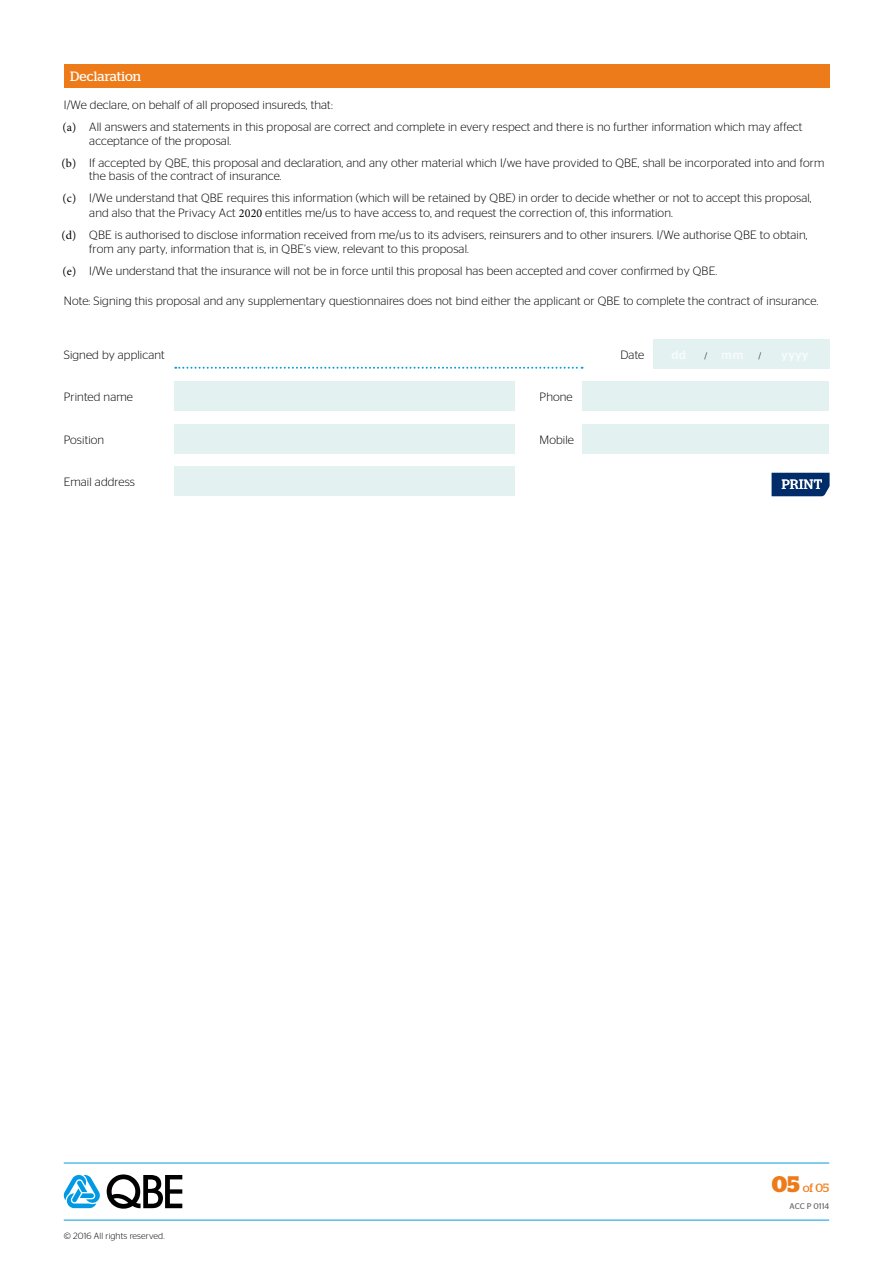
<style>
.page{position:relative;width:893px;height:1263px;background:#fff}
.page>*{position:absolute;margin:0;border:0;box-sizing:border-box;transform-origin:0 0}
.t1{font:13.5px "Stag";letter-spacing:.01em;color:#fff}
.t2{font:300 12px/21.9px "Stag Sans";letter-spacing:.01em;color:#000}
.t3{font:12px "Stag";color:#ee7b19}
.t4{font:300 9px "Stag Sans";letter-spacing:.01em;color:#000}
.t5{font:8.25px "Stag Sans";color:#646567}
.s1{font-family:"Minion Pro";font-weight:400}
.s2{font-weight:500;font-size:12px;color:#fff}
.s3{font-weight:700;font-size:22.5px}
</style>
<div class="page">
<hr style="left:64px;top:1220px;width:765px;height:1px;background:#009ee0">
<hr style="left:64px;top:1163px;width:765px;height:1px;background:#009ee0">
<svg style="left:107px;top:1174px;width:75px;height:34px"></svg>
<svg style="left:64px;top:1174px;width:36px;height:34px"></svg>
<div style="left:64px;top:64px;width:765px;height:23px;background:#ee7b19"></div>
<svg style="left:175px;top:367px;width:408px;height:2px"></svg>
<div style="left:653px;top:339px;width:177px;height:30px;background:#e3f2f1"></div>
<div style="left:174px;top:466px;width:340px;height:30px;background:#e3f2f1"></div>
<div style="left:174px;top:381px;width:340px;height:30px;background:#e3f2f1"></div>
<div style="left:583px;top:381px;width:246px;height:30px;background:#e3f2f1"></div>
<div style="left:174px;top:424px;width:340px;height:30px;background:#e3f2f1"></div>
<div style="left:583px;top:424px;width:246px;height:30px;background:#e3f2f1"></div>
<svg style="left:772px;top:473px;width:58px;height:23px"></svg>
<p class="t1" style="left:70px;top:68px;width:72px">Declaration</p>
<p class="t2" style="left:62px;top:94px;width:741px">I/We declare, on behalf of all proposed insureds, that:<br><span class="s1">(a)</span> All answers and statements in this proposal are correct and complete in every respect and there is no further information which may affect</p>
<p class="t2" style="left:62px;top:129px;width:764px;text-indent:28px">acceptance of the proposal.<br><span class="s1">(b)</span> If accepted by QBE, this proposal and declaration, and any other material which I/we have provided to QBE, shall be incorporated into and form</p>
<p class="t2" style="left:63px;top:165px;width:750px;text-indent:27px">the basis of the contract of insurance.<br><span class="s1">(c)</span> I/We understand that QBE requires this information (which will be retained by QBE) in order to decide whether or not to accept this proposal,</p>
<p class="t2" style="left:61px;top:201px;width:748px;line-height:22.4px;text-indent:28px">and also that the Privacy Act <span class="s1">2020</span> entitles me/us to have access to, and request the correction of, this information.<br><span class="s1">(d)</span> QBE is authorised to disclose information received from me/us to its advisers, reinsurers and to other insurers. I/We authorise QBE to obtain,</p>
<p class="t2" style="left:63px;top:237px;width:656px;text-indent:27px">from any party, information that is, in QBE’s view, relevant to this proposal.<br><span class="s1">(e)</span> I/We understand that the insurance will not be in force until this proposal has been accepted and cover confirmed by QBE.</p>
<p class="t2" style="left:64px;top:290px;width:756px">Note: Signing this proposal and any supplementary questionnaires does not bind either the applicant or QBE to complete the contract of insurance.</p>
<p class="t2" style="left:64px;top:343px;width:102px">Signed by applicant</p>
<p class="t2" style="left:620px;top:343px;width:25px">Date</p>
<p class="t4" style="left:704px;top:351px;width:58px">/<span class="s2">mm</span>/</p>
<p class="t2" style="left:64px;top:386px;width:71px">Printed name</p>
<p class="t2" style="left:540px;top:386px;width:35px">Phone</p>
<p class="t2" style="left:64px;top:428px;width:42px">Position</p>
<p class="t2" style="left:540px;top:428px;width:36px">Mobile</p>
<p class="t2" style="left:64px;top:471px;width:73px">Email address</p>
<p class="t1" style="left:782px;top:477px;width:42px">PRINT</p>
<p class="t4" style="left:64px;top:1231px;width:102px">© 2016 All rights reserved.</p>
<p class="t3" style="left:772px;top:1181px;width:59px"><span class="s3">05</span> of 05</p>
<p class="t5" style="left:790px;top:1201px;width:41px">ACC P 0114</p>
</div>
